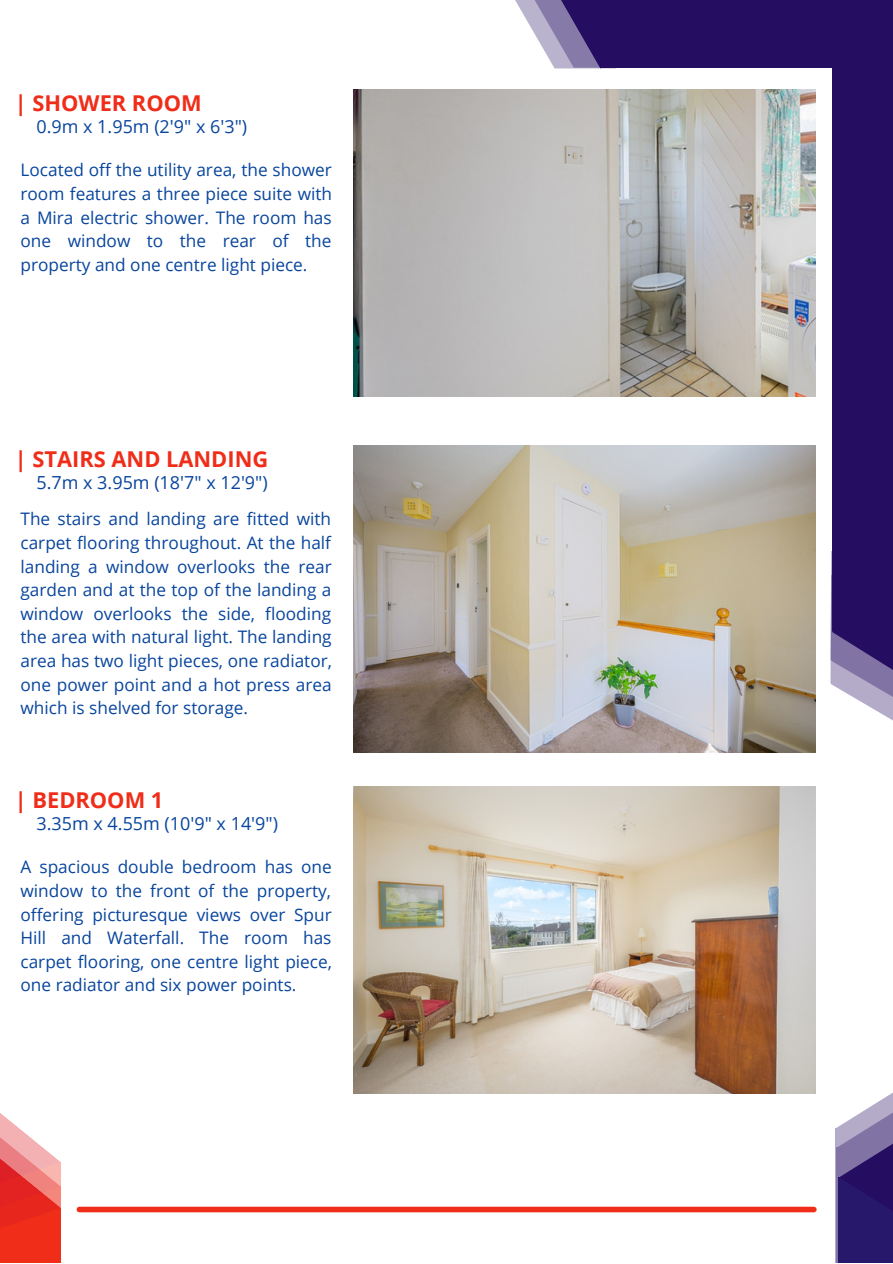
<style>
.page{position:relative;width:893px;height:1264px;background:#fff}
.page>*{position:absolute;margin:0;border:0;box-sizing:border-box;transform-origin:0 0}
.t1{font:700 21.9px "Open Sans";color:#ef2d19}
.t2{font:18px "Open Sans";color:#08459d}
.t3{font:17.25px/23.5px "Open Sans";color:#08459d;text-align:justify}
</style>
<div class="page">
<svg style="left:515px;top:0;width:13px;height:22px"></svg>
<svg style="left:528px;top:0;width:27px;height:68px;fill:#bab3cd"></svg>
<div style="left:601px;top:0;width:291px;height:68px;background:#250e62"></div>
<svg style="left:830px;top:602px;width:62px;height:118px"></svg>
<div style="left:831px;top:0;width:61px;height:631px;background:#250e62"></div>
<svg style="left:831px;top:572px;width:61px;height:119px;fill:#250e62"></svg>
<svg style="left:555px;top:0;width:46px;height:68px;background:#604f8c"></svg>
<div style="left:836px;top:1146px;width:56px;height:116px;background:#28186c"></div>
<svg style="left:835px;top:1093px;width:57px;height:106px"></svg>
<svg style="left:0;top:1113px;width:61px;height:149px"></svg>
<div style="left:79px;top:1206px;width:734px;height:6px;background:#ef2d19"></div>
<img style="left:353px;top:89px;width:462px;height:307px">
<img style="left:353px;top:446px;width:462px;height:307px">
<img style="left:353px;top:786px;width:462px;height:307px">
<p class="t1" style="left:15px;top:87px;width:188px">| SHOWER ROOM</p>
<p class="t2" style="left:36px;top:113px;width:212px">0.9m x 1.95m (2'9" x 6'3")</p>
<p class="t3" style="left:21px;top:158px;width:313px">Located off the utility area, the shower room features a three piece suite with a Mira electric shower. The room has one window to the rear of the property and one centre light piece.</p>
<p class="t1" style="left:15px;top:444px;width:255px">| STAIRS AND LANDING</p>
<p class="t2" style="left:36px;top:470px;width:233px">5.7m x 3.95m (18'7" x 12'9")</p>
<p class="t3" style="left:21px;top:507px;width:313px">The stairs and landing are fitted with carpet flooring throughout. At the half landing a window overlooks the rear garden and at the top of the landing a window overlooks the side, flooding the area with natural light. The landing area has two light pieces, one radiator, one power point and a hot press area which is shelved for storage.</p>
<p class="t1" style="left:15px;top:784px;width:150px">| BEDROOM 1</p>
<p class="t2" style="left:36px;top:810px;width:243px">3.35m x 4.55m (10'9" x 14'9")</p>
<p class="t3" style="left:21px;top:854px;width:313px">A spacious double bedroom has one window to the front of the property, offering picturesque views over Spur Hill and Waterfall. The room has carpet flooring, one centre light piece, one radiator and six power points.</p>
</div>
